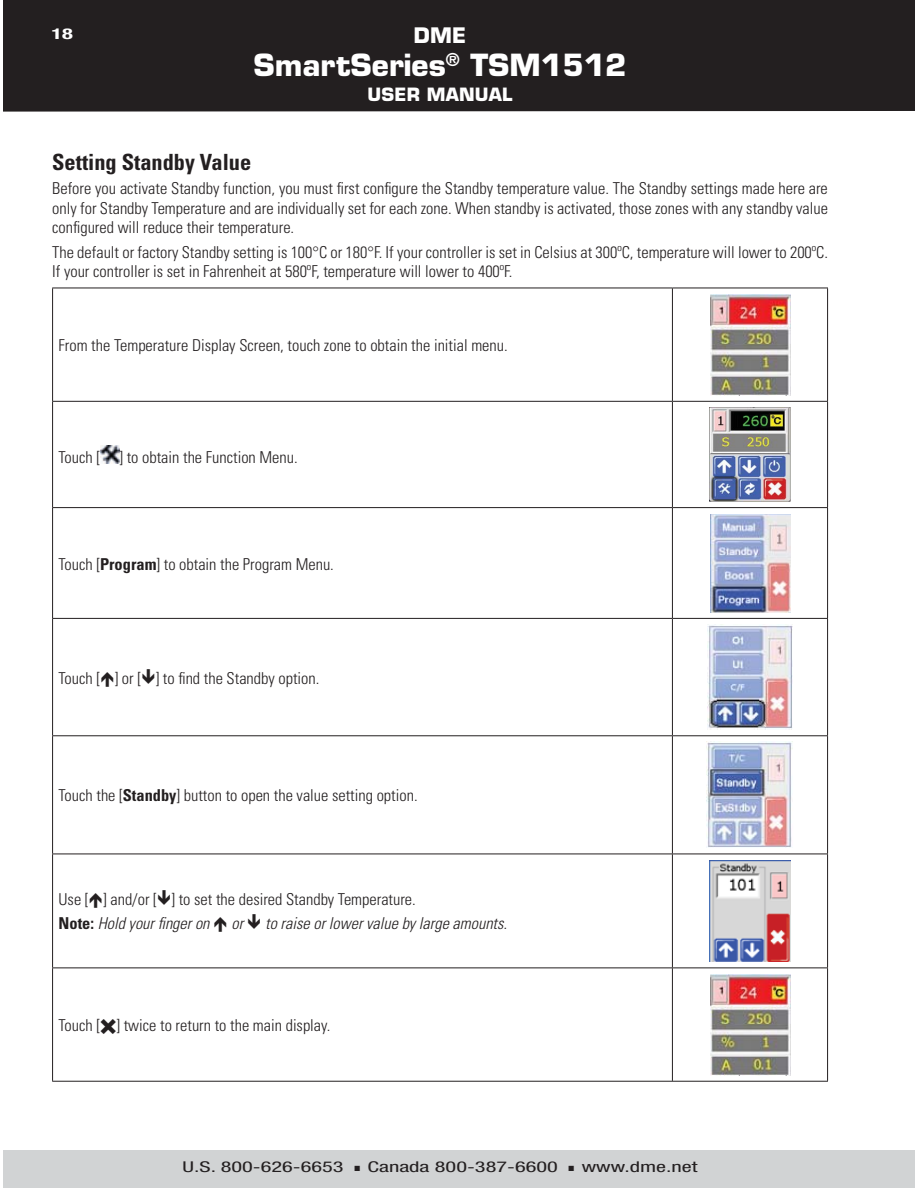
<style>
.page{position:relative;width:918px;height:1188px;background:#fff}
.page>*{position:absolute;margin:0;border:0;box-sizing:border-box;transform-origin:0 0}
.t1{font:700 29.85px "Eurostile LT Std";color:#fff}
.t2{font:700 condensed 22.35px "Univers";color:#231f20}
.t3{font:700 20.85px "Eurostile LT Std";color:#fff}
.t4{font:700 17.85px "Eurostile LT Std";letter-spacing:.01em;color:#fff}
.t5{font:300 condensed 16.35px/19.6px "Univers";color:#231f20}
.t6{font:italic 300 condensed 16.35px "Univers";color:#231f20}
.t7{font:condensed 14.85px "Helvetica Neue LT Std";color:#231f20;scale:1.5 1}
.t8{font:700 condensed 14.85px "Helvetica Neue LT Std";color:#fff;scale:1.5 1}
.s1{font-weight:700}
.s2{font-style:italic}
</style>
<div class="page">
<div style="left:910px;top:1150px;width:5px;height:38px;background:#d1d3d4"></div>
<div style="left:910px;top:0;width:5px;height:111px;background:#231f20"></div>
<div style="left:3px;top:0;width:907px;height:112px;background:#231f20"></div>
<div style="left:3px;top:1150px;width:907px;height:38px;background:#d1d3d4"></div>
<hr style="left:52px;top:288px;width:620px;height:1px;background:#231f20">
<hr style="left:52px;top:288px;width:1px;height:113px;background:#231f20">
<hr style="left:672px;top:288px;width:156px;height:1px;background:#231f20">
<hr style="left:672px;top:288px;width:1px;height:113px;background:#231f20">
<hr style="left:827px;top:288px;width:1px;height:113px;background:#231f20">
<hr style="left:52px;top:401px;width:620px;height:1px;background:#231f20">
<hr style="left:52px;top:402px;width:1px;height:105px;background:#231f20">
<hr style="left:672px;top:401px;width:156px;height:1px;background:#231f20">
<hr style="left:672px;top:402px;width:1px;height:105px;background:#231f20">
<hr style="left:827px;top:402px;width:1px;height:105px;background:#231f20">
<hr style="left:52px;top:507px;width:620px;height:1px;background:#231f20">
<hr style="left:52px;top:508px;width:1px;height:110px;background:#231f20">
<hr style="left:672px;top:507px;width:156px;height:1px;background:#231f20">
<hr style="left:672px;top:508px;width:1px;height:110px;background:#231f20">
<hr style="left:827px;top:508px;width:1px;height:110px;background:#231f20">
<hr style="left:52px;top:618px;width:620px;height:1px;background:#231f20">
<hr style="left:52px;top:619px;width:1px;height:116px;background:#231f20">
<hr style="left:672px;top:618px;width:156px;height:1px;background:#231f20">
<hr style="left:672px;top:619px;width:1px;height:116px;background:#231f20">
<hr style="left:827px;top:619px;width:1px;height:116px;background:#231f20">
<hr style="left:52px;top:735px;width:620px;height:1px;background:#231f20">
<hr style="left:52px;top:736px;width:1px;height:118px;background:#231f20">
<hr style="left:672px;top:735px;width:156px;height:1px;background:#231f20">
<hr style="left:672px;top:736px;width:1px;height:118px;background:#231f20">
<hr style="left:827px;top:736px;width:1px;height:118px;background:#231f20">
<hr style="left:52px;top:854px;width:620px;height:1px;background:#231f20">
<hr style="left:52px;top:854px;width:1px;height:114px;background:#231f20">
<hr style="left:672px;top:854px;width:156px;height:1px;background:#231f20">
<hr style="left:672px;top:854px;width:1px;height:114px;background:#231f20">
<hr style="left:827px;top:854px;width:1px;height:114px;background:#231f20">
<hr style="left:52px;top:968px;width:620px;height:1px;background:#231f20">
<hr style="left:52px;top:968px;width:1px;height:113px;background:#231f20">
<hr style="left:672px;top:968px;width:156px;height:1px;background:#231f20">
<hr style="left:672px;top:968px;width:1px;height:113px;background:#231f20">
<hr style="left:827px;top:968px;width:1px;height:113px;background:#231f20">
<hr style="left:52px;top:1081px;width:776px;height:1px;background:#231f20">
<img style="left:710px;top:294px;width:80px;height:101px">
<img style="left:100px;top:446px;width:19px;height:17px">
<img style="left:710px;top:407px;width:80px;height:95px">
<img style="left:710px;top:514px;width:80px;height:98px">
<img style="left:708px;top:624px;width:84px;height:106px">
<img style="left:707px;top:742px;width:86px;height:106px">
<img style="left:710px;top:860px;width:81px;height:102px">
<img style="left:710px;top:974px;width:80px;height:101px">
<p class="t8" style="left:51px;top:25px;width:16px">18</p>
<p class="t3" style="left:414px;top:23px;width:54px">DME</p>
<h1 class="t1" style="left:253px;top:48px;width:375px">SmartSeries<sup>®</sup> TSM1512</h1>
<p class="t4" style="left:368px;top:84px;width:146px">USER MANUAL</p>
<h2 class="t2" style="left:52px;top:154px;width:201px">Setting Standby Value</h2>
<p class="t5" style="left:52px;top:180px;width:777px;text-align:justify">Before you activate Standby function, you must first configure the Standby temperature value. The Standby settings made here are only for Standby Temperature and are individually set for each zone. When standby is activated, those zones with any standby value configured will reduce their temperature.</p>
<p class="t5" style="left:52px;top:244px;width:777px">The default or factory Standby setting is 100°C or 180°F. If your controller is set in Celsius at 300ºC, temperature will lower to 200ºC.<br>If your controller is set in Fahrenheit at 580ºF, temperature will lower to 400ºF.</p>
<p class="t5" style="left:59px;top:337px;width:451px">From the Temperature Display Screen, touch zone to obtain the initial menu.</p>
<p class="t5" style="left:59px;top:449px;width:241px">Touch [ ] to obtain the Function Menu.</p>
<p class="t5" style="left:59px;top:556px;width:277px">Touch [<span class="s1">Program</span>] to obtain the Program Menu.</p>
<p class="t5" style="left:59px;top:670px;width:262px">Touch [ ] or [ ] to find the Standby option.</p>
<p class="t5" style="left:59px;top:787px;width:361px">Touch the [<span class="s1">Standby</span>] button to open the value setting option.</p>
<p class="t5" style="left:59px;top:889px;width:359px;line-height:24.2px">Use [ ] and/or [ ] to set the desired Standby Temperature.<br><span class="s1">Note:</span> <span class="s2">Hold your finger on</span></p>
<p class="t6" style="left:231px;top:918px;width:13px">or</p>
<p class="t6" style="left:265px;top:918px;width:244px">to raise or lower value by large amounts.</p>
<p class="t5" style="left:59px;top:1017px;width:273px">Touch [ ] twice to return to the main display.</p>
<p class="t7" style="left:183px;top:1158px;width:345px">U.S. 800-626-6653 ■ Canada 800-387-6600 ■ www.dme.net</p>
</div>
